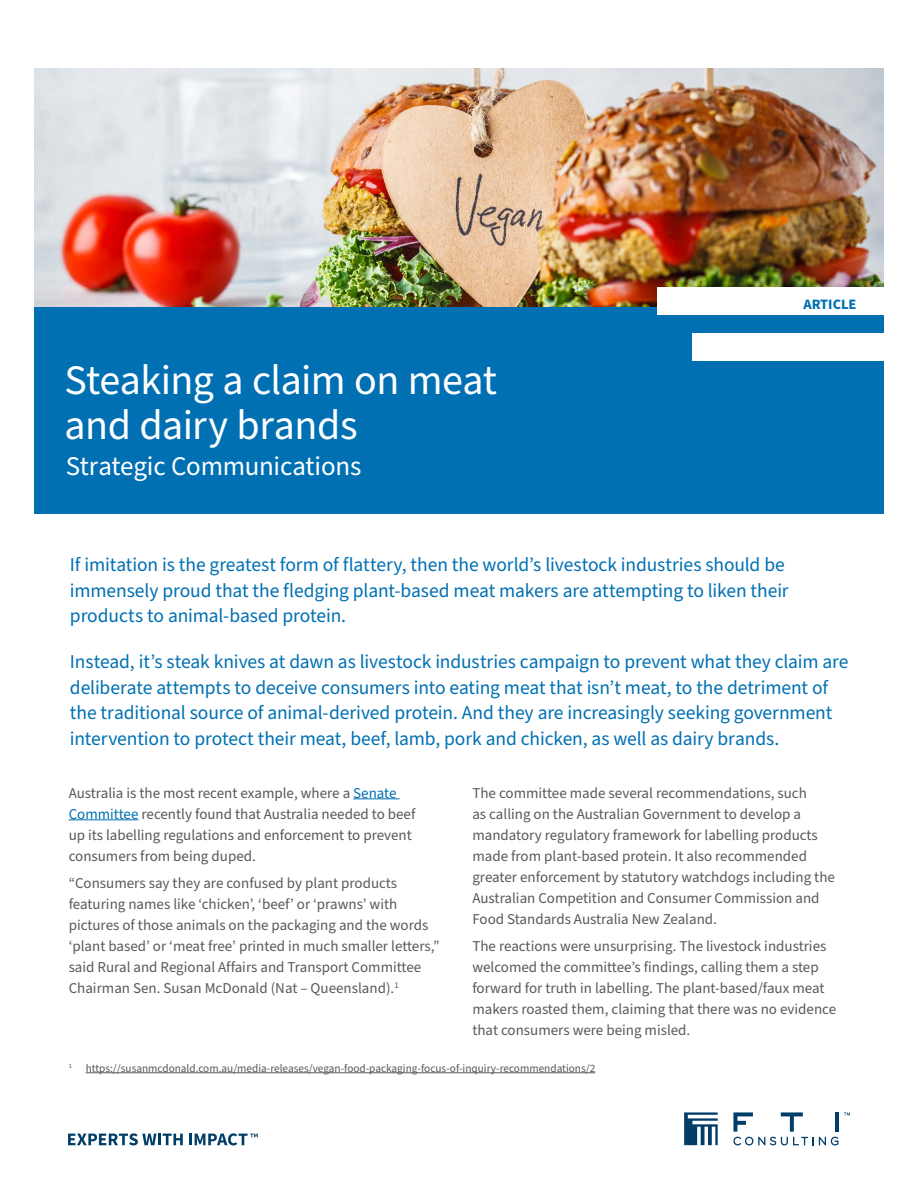
<style>
.page{position:relative;width:918px;height:1188px;background:#fff}
.page>*{position:absolute;margin:0;border:0;box-sizing:border-box;transform-origin:0 0}
.t1{font:42px/45px "Source Sans Pro";letter-spacing:-.015em;color:#fff}
.t2{font:27px "Source Sans Pro";letter-spacing:-.01em;color:#fff}
.t3{font:19.5px/25.5px "Source Sans Pro";letter-spacing:-.01em;color:#0070b3}
.t4{font:15px/21px "Source Sans Pro";color:#58595b}
.t5{font:15px/21px "Source Sans Pro";color:#575756}
.t6{font:700 14.4px "Source Sans Pro";color:#0070b3}
.t7{font:11.25px "Source Sans Pro";color:#575756}
.s1{color:#0070b3}
</style>
<div class="page">
<img style="left:34px;top:68px;width:850px;height:239px">
<svg style="left:68px;top:1133px;width:115px;height:12px"></svg>
<svg style="left:189px;top:1133px;width:69px;height:12px"></svg>
<svg style="left:684px;top:1112px;width:34px;height:33px"></svg>
<svg style="left:844px;top:1112px;width:6px;height:3px"></svg>
<hr style="left:835px;top:1112px;width:4px;height:20px;background:#003e69">
<svg style="left:733px;top:1112px;width:105px;height:33px"></svg>
<div style="left:34px;top:307px;width:850px;height:207px;background:#0070b3"></div>
<div style="left:657px;top:287px;width:228px;height:28px;background:#fff"></div>
<div style="left:693px;top:333px;width:192px;height:28px;background:#fff"></div>
<hr style="left:353px;top:798px;width:47px;height:1px;background:#0070b3">
<hr style="left:69px;top:819px;width:70px;height:1px;background:#0070b3">
<hr style="left:86px;top:1073px;width:509px;height:1px;background:#575756">
<h1 class="t1" style="left:65px;top:359px;width:434px">Steaking a claim on meat and dairy brands</h1>
<h2 class="t2" style="left:66px;top:448px;width:297px">Strategic Communications</h2>
<p class="t6" style="left:803px;top:295px;width:55px">ARTICLE</p>
<h3 class="t3" style="left:70px;top:553px;width:720px">If imitation is the greatest form of flattery, then the world’s livestock industries should be immensely proud that the fledging plant-based meat makers are attempting to liken their products to animal-based protein.</h3>
<p class="t3" style="left:70px;top:649px;width:780px">Instead, it’s steak knives at dawn as livestock industries campaign to prevent what they claim are deliberate attempts to deceive consumers into eating meat that isn’t meat, to the detriment of the traditional source of animal-derived protein. And they are increasingly seeking government intervention to protect their meat, beef, lamb, pork and chicken, as well as dairy brands.</p>
<p class="t5" style="left:69px;top:783px;width:348px">Australia is the most recent example, where a <span class="s1">Senate Committee</span> recently found that Australia needed to beef up its labelling regulations and enforcement to prevent consumers from being duped.</p>
<p class="t4" style="left:69px;top:873px;width:372px">“Consumers say they are confused by plant products featuring names like ‘chicken’, ‘beef’ or ‘prawns’ with pictures of those animals on the packaging and the words ‘plant based’ or ‘meat free’ printed in much smaller letters,” said Rural and Regional Affairs and Transport Committee Chairman Sen. Susan McDonald (Nat – Queensland).<sup>1</sup></p>
<p class="t4" style="left:472px;top:783px;width:364px">The committee made several recommendations, such<br>as calling on the Australian Government to develop a mandatory regulatory framework for labelling products made from plant-based protein. It also recommended greater enforcement by statutory watchdogs including the Australian Competition and Consumer Commission and Food Standards Australia New Zealand.</p>
<p class="t4" style="left:472px;top:936px;width:365px">The reactions were unsurprising. The livestock industries welcomed the committee’s findings, calling them a step forward for truth in labelling. The plant-based/faux meat makers roasted them, claiming that there was no evidence that consumers were being misled.</p>
<p class="t7" style="left:69px;top:1061px;width:528px"><sup>1</sup> https://susanmcdonald.com.au/media-releases/vegan-food-packaging-focus-of-inquiry-recommendations/2</p>
</div>
